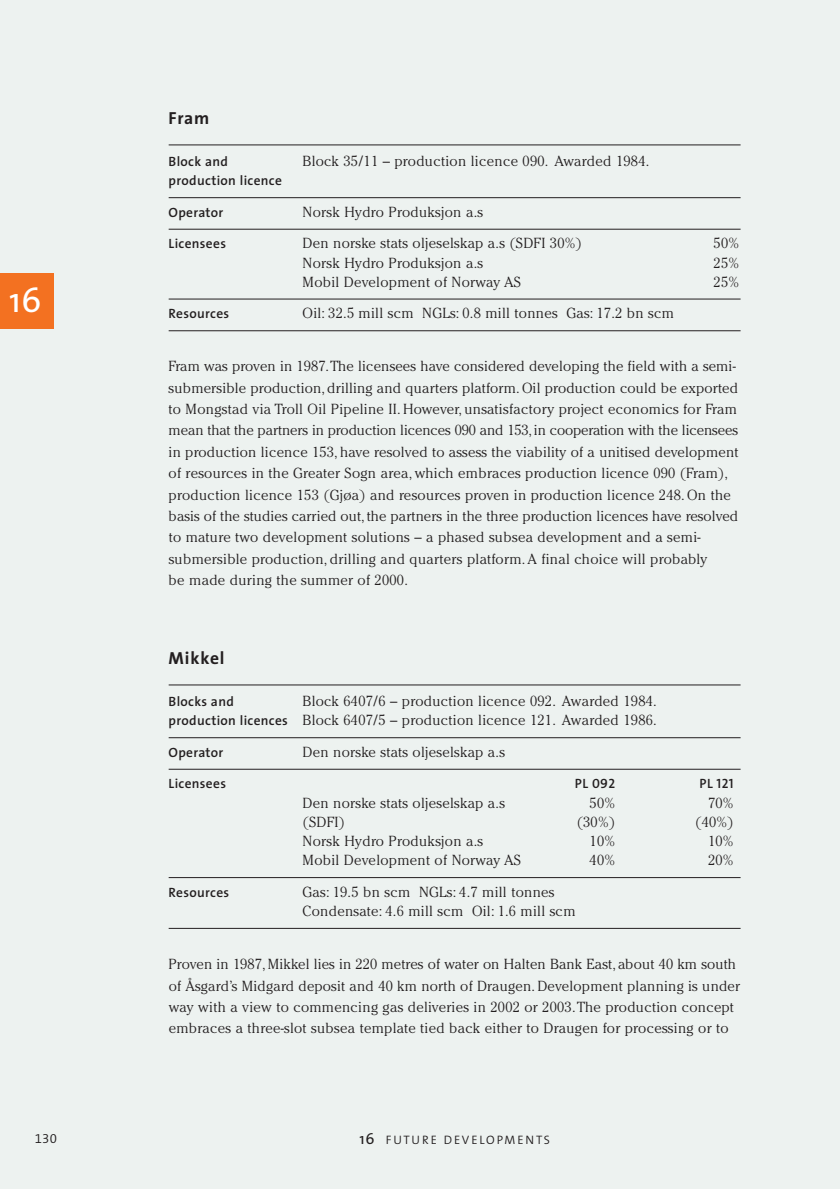
<style>
.page{position:relative;width:840px;height:1189px;background:#fff}
.page>*{position:absolute;margin:0;border:0;box-sizing:border-box;transform-origin:0 0}
.t1{font:35px "The Sans";color:#fff}
.t2{font:700 17.5px "The Sans";letter-spacing:.05em;color:#231f20}
.t3{font:300 14.53px/21.3px "Cheltenham";letter-spacing:.02em;color:#231f20}
.t4{font:600 13.47px "The Sans";letter-spacing:.025em;color:#231f20}
.t5{font:13.47px "The Sans Semi Bold Caps";letter-spacing:.025em;color:#231f20}
.t6{font:13.12px "The Sans Semi Light Expert";color:#231f20}
.t7{font:300 12.25px "The Sans";letter-spacing:.15em;color:#231f20}
.s1{font-family:"The Sans";font-weight:600;font-size:13.47px}
.s2{font-family:"The Sans";font-weight:600}
.s3{font-family:"The Sans Caps";font-weight:400;font-size:14px;color:#edf2f0}
.s4{font-weight:400;font-size:15.58px}
</style>
<div class="page">
<div style="left:0;top:0;width:840px;height:1188px;background:#edf2f0"></div>
<h1 class="t1" style="left:9px;top:287px;width:34px">16</h1>
<p class="t6" style="left:35px;top:1130px;width:24px">130</p>
<p class="t2" style="left:169px;top:112px;width:42px">Fram</p>
<p class="t4" style="left:169px;top:156px;width:61px">Block and</p>
<p class="t3" style="left:303px;top:152px;width:348px">Block 35/11 – production licence 090. Awarded 1984.</p>
<p class="t4" style="left:169px;top:176px;width:115px">production licence</p>
<p class="t4" style="left:169px;top:207px;width:56px">Operator</p>
<p class="t3" style="left:303px;top:202px;width:182px">Norsk Hydro Produksjon a.s</p>
<p class="t4" style="left:169px;top:239px;width:59px">Licensees</p>
<p class="t3" style="left:303px;top:234px;width:281px">Den norske stats oljeselskap a.s (SDFI 30%)</p>
<p class="t3" style="left:714px;top:234px;width:27px">50%</p>
<p class="t3" style="left:303px;top:253px;width:182px">Norsk Hydro Produksjon a.s</p>
<p class="t3" style="left:714px;top:253px;width:27px">25%</p>
<p class="t3" style="left:303px;top:272px;width:220px">Mobil Development of Norway AS</p>
<p class="t3" style="left:714px;top:272px;width:27px">25%</p>
<p class="t4" style="left:169px;top:309px;width:62px">Resources</p>
<p class="t3" style="left:303px;top:304px;width:373px">Oil: 32.5 mill scm NGLs: 0.8 mill tonnes Gas: 17.2 bn scm</p>
<p class="t3" style="left:169px;top:357px;width:571px">Fram was proven in 1987.The licensees have considered developing the field with a semi&shy;submersible production, drilling and quarters platform. Oil production could be exported to Mongstad via Troll Oil Pipeline II. However, unsatisfactory project economics for Fram mean that the partners in production licences 090 and 153,in cooperation with the licensees in production licence 153, have resolved to assess the viability of a unitised development of resources in the Greater Sogn area, which embraces production licence 090 (Fram), production licence 153 (Gjøa) and resources proven in production licence 248. On the basis of the studies carried out,the partners in the three production licences have resolved to mature two development solutions – a phased subsea development and a semi&shy;submersible production, drilling and quarters platform.A final choice will probably<br>be made during the summer of 2000.</p>
<p class="t2" style="left:169px;top:651px;width:57px">Mikkel</p>
<p class="t4" style="left:169px;top:696px;width:67px">Blocks and</p>
<p class="t3" style="left:169px;top:692px;width:490px;line-height:19.2px;text-align:right">Block 6407/6 – production licence 092. Awarded 1984.<br><span class="s1">production licences</span> Block 6407/5 – production licence 121. Awarded 1986.</p>
<p class="t4" style="left:169px;top:747px;width:56px">Operator</p>
<p class="t3" style="left:303px;top:742px;width:204px">Den norske stats oljeselskap a.s</p>
<p class="t4" style="left:169px;top:778px;width:59px">Licensees</p>
<p class="t5" style="left:575px;top:775px;width:42px"><span class="s2">PL</span> 092</p>
<p class="t5" style="left:700px;top:775px;width:35px"><span class="s2">PL</span> 121</p>
<p class="t3" style="left:303px;top:793px;width:204px">Den norske stats oljeselskap a.s</p>
<p class="t3" style="left:590px;top:793px;width:27px">50%</p>
<p class="t3" style="left:708px;top:793px;width:27px">70%</p>
<p class="t3" style="left:303px;top:812px;width:44px">(SDFI)</p>
<p class="t3" style="left:577px;top:812px;width:40px">(30%)</p>
<p class="t3" style="left:695px;top:812px;width:40px">(40%)</p>
<p class="t3" style="left:303px;top:831px;width:182px">Norsk Hydro Produksjon a.s</p>
<p class="t3" style="left:590px;top:831px;width:27px">10%</p>
<p class="t3" style="left:708px;top:831px;width:27px">10%</p>
<p class="t3" style="left:303px;top:851px;width:220px">Mobil Development of Norway AS</p>
<p class="t3" style="left:590px;top:851px;width:27px">40%</p>
<p class="t3" style="left:708px;top:851px;width:27px">20%</p>
<p class="t4" style="left:169px;top:887px;width:62px">Resources</p>
<p class="t3" style="left:303px;top:883px;width:274px;line-height:19.2px">Gas: 19.5 bn scm NGLs: 4.7 mill tonnes<br>Condensate: 4.6 mill scm Oil: 1.6 mill scm</p>
<p class="t3" style="left:169px;top:954px;width:573px">Proven in 1987,Mikkel lies in 220 metres of water on Halten Bank East, about 40 km south of Åsgard’s Midgard deposit and 40 km north of Draugen.Development planning is under way with a view to commencing gas deliveries in 2002 or 2003.The production concept embraces a three-slot subsea template tied back either to Draugen for processing or to</p>
<p class="t7" style="left:359px;top:1135px;width:193px"><span class="s3">16</span><span class="s4">16</span> FUTURE DEVELOPMENTS</p>
</div>
